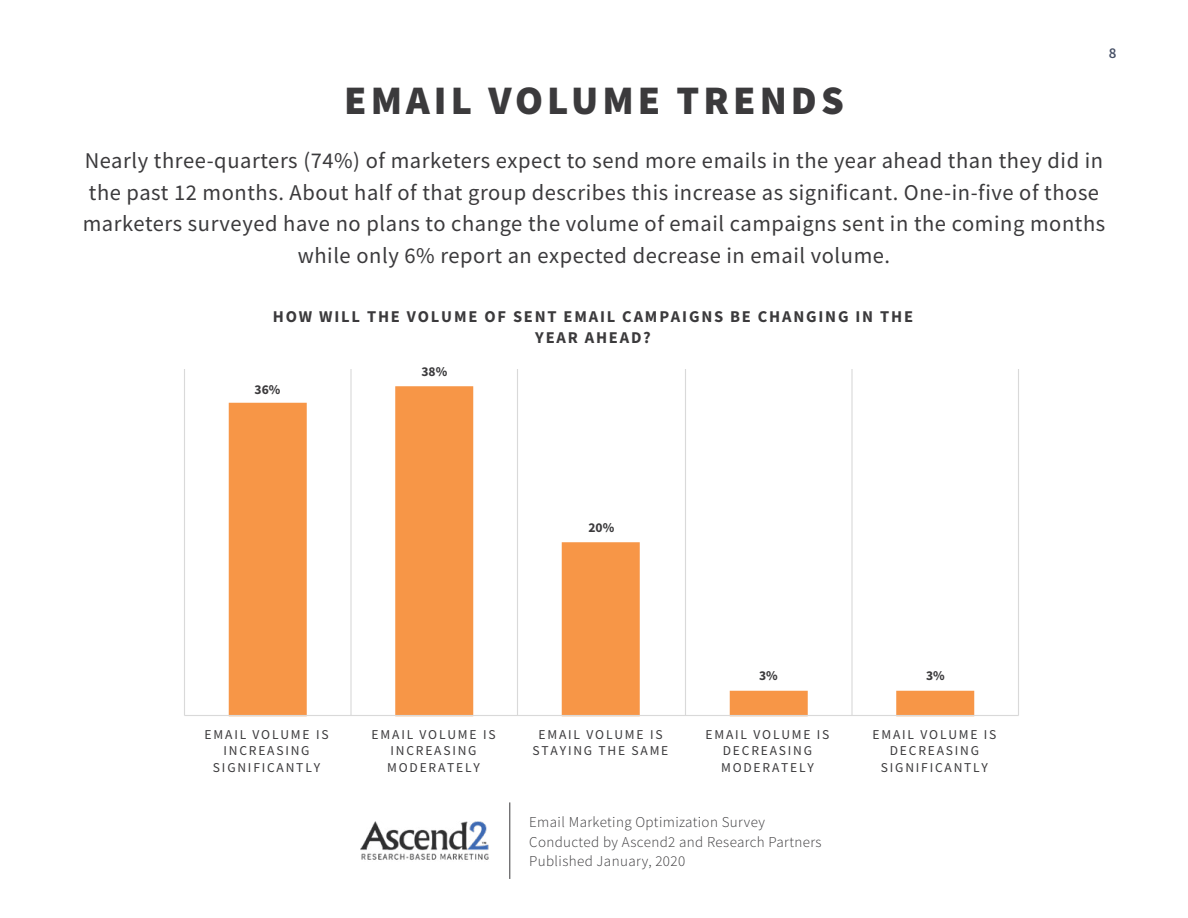
<style>
.page{position:relative;width:1188px;height:918px;background:#fff}
.page>*{position:absolute;margin:0;border:0;box-sizing:border-box;transform-origin:0 0}
.t1{font:900 40.5px "Source Sans Pro";letter-spacing:.1em;color:#3b3a3c}
.t2{font:22.5px/31.5px "Source Sans Pro";letter-spacing:.025em;color:#3b3a3c;text-align:center}
.t3{font:700 16.5px/21px "Source Sans Pro";letter-spacing:.11em;color:#3b3a3c;text-align:center}
.t4{font:300 15px/19.5px "Source Sans Pro";letter-spacing:.025em;color:#3b3a3c}
.t5{font:600 15px "Source Sans Pro";color:#475066}
.t6{font:13.5px/16.5px "Source Sans Pro";letter-spacing:.135em;color:#3b3a3c;text-align:center}
.t7{font:700 13.5px "Source Sans Pro";color:#3b3a3c}
</style>
<div class="page">
<img style="left:360px;top:821px;width:129px;height:39px">
<hr style="left:510px;top:802px;width:1px;height:77px;background:#3b3a3c">
<hr style="left:184px;top:369px;width:1px;height:347px;background:#d9d9d9">
<hr style="left:350px;top:369px;width:2px;height:347px;background:#d9d9d9">
<hr style="left:517px;top:369px;width:1px;height:347px;background:#d9d9d9">
<hr style="left:685px;top:369px;width:1px;height:347px;background:#d9d9d9">
<hr style="left:851px;top:369px;width:2px;height:347px;background:#d9d9d9">
<hr style="left:1018px;top:369px;width:1px;height:347px;background:#d9d9d9">
<svg style="left:229px;top:386px;width:745px;height:329px"></svg>
<hr style="left:184px;top:715px;width:834px;height:1px;background:#d9d9d9">
<p class="t5" style="left:1109px;top:43px;width:9px">8</p>
<h1 class="t1" style="left:344px;top:73px;width:501px">EMAIL VOLUME TRENDS</h1>
<p class="t2" style="left:83px;top:145px;width:1024px">Nearly three-quarters (74%) of marketers expect to send more emails in the year ahead than they did in the past 12 months. About half of that group describes this increase as significant. One-in-five of those marketers surveyed have no plans to change the volume of email campaigns sent in the coming months while only 6% report an expected decrease in email volume.</p>
<p class="t3" style="left:273px;top:306px;width:642px">HOW WILL THE VOLUME OF SENT EMAIL CAMPAIGNS BE CHANGING IN THE<br>YEAR AHEAD?</p>
<p class="t7" style="left:255px;top:380px;width:27px">36%</p>
<p class="t7" style="left:422px;top:362px;width:27px">38%</p>
<p class="t7" style="left:589px;top:518px;width:27px">20%</p>
<p class="t7" style="left:759px;top:667px;width:20px">3%</p>
<p class="t7" style="left:926px;top:667px;width:20px">3%</p>
<p class="t6" style="left:205px;top:726px;width:125px">EMAIL VOLUME IS<br>INCREASING<br>SIGNIFICANTLY</p>
<p class="t6" style="left:372px;top:726px;width:125px">EMAIL VOLUME IS<br>INCREASING<br>MODERATELY</p>
<p class="t6" style="left:533px;top:726px;width:137px">EMAIL VOLUME IS<br>STAYING THE SAME</p>
<p class="t6" style="left:706px;top:726px;width:125px">EMAIL VOLUME IS<br>DECREASING<br>MODERATELY</p>
<p class="t6" style="left:873px;top:726px;width:125px">EMAIL VOLUME IS<br>DECREASING<br>SIGNIFICANTLY</p>
<p class="t4" style="left:529px;top:813px;width:294px">Email Marketing Optimization Survey<br>Conducted by Ascend2 and Research Partners<br>Published January, 2020</p>
</div>
